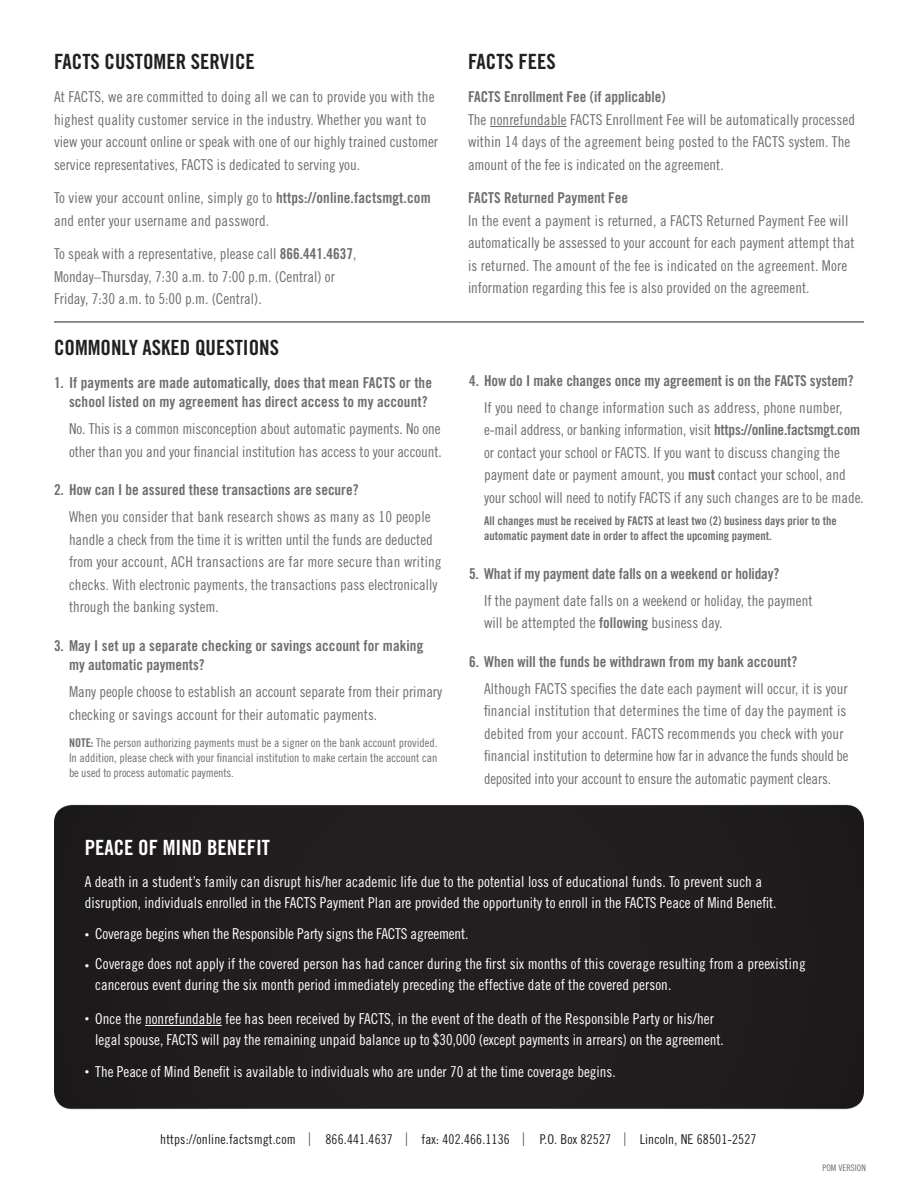
<style>
.page{position:relative;width:918px;height:1188px;background:#fff}
.page>*{position:absolute;margin:0;border:0;box-sizing:border-box;transform-origin:0 0}
.t1{font:21px "Trade Gothic LT Std Bd Cn 20";color:#231f20}
.t2{font:21px "Trade Gothic LT Std Bd Cn 20";color:#fff}
.t3{font:15px/22.5px "Trade Gothic LT Std Cn 18";color:#6c6d70}
.t4{font:15px/21px "Trade Gothic LT Std Cn 18";letter-spacing:.005em;color:#fff}
.t5{font:15px/19.5px "Trade Gothic LT Std Bd Cn 20";color:#6c6d70}
.t6{font:13.5px "Trade Gothic LT Std Cn 18";letter-spacing:.01em;color:#231f20}
.t7{font:12px/15px "Trade Gothic LT Std Cn 18";letter-spacing:-.01em;color:#6c6d70;text-align:justify}
.t8{font:12px/15px "Trade Gothic LT Std Bd Cn 20";color:#6c6d70}
.t9{font:9px "Trade Gothic LT Std Cn 18";color:#6c6d70}
.s1{font-family:"Trade Gothic LT Std Bd Cn 20"}
.s2{font-size:9px}
.s3{font-family:"Trade Gothic LT Std";font-size:18.9px}
</style>
<div class="page">
<div style="left:54px;top:805px;width:810px;height:304px;background:#221e1f;border-radius:18px"></div>
<hr style="left:145px;top:1025px;width:77px;height:1px;background:#fff">
<hr style="left:490px;top:126px;width:77px;height:1px;background:#6c6d70">
<hr style="left:54px;top:322px;width:810px;height:1px;background:#231f20">
<p class="t1" style="left:54px;top:49px;width:202px">FACTS Customer Service</p>
<p class="t3" style="left:54px;top:86px;width:386px">At FACTS, we are committed to doing all we can to provide you with the highest quality customer service in the industry. Whether you want to view your account online or speak with one of our highly trained customer service representatives, FACTS is dedicated to serving you.</p>
<p class="t3" style="left:54px;top:187px;width:378px">To view your account online, simply go to <span class="s1">https://online.factsmgt.com </span>and enter your username and password.</p>
<p class="t3" style="left:54px;top:242px;width:304px">To speak with a representative, please call <span class="s1">866.441.4637</span>,<br>Monday–Thursday, 7:30 a.m. to 7:00 p.m. (Central) or<br>Friday, 7:30 a.m. to 5:00 p.m. (Central).</p>
<p class="t1" style="left:54px;top:334px;width:225px">Commonly Asked Questions</p>
<p class="t5" style="left:69px;top:373px;width:365px;text-indent:-15px">1. If payments are made automatically, does that mean FACTS or the school listed on my agreement has direct access to my account?</p>
<p class="t3" style="left:69px;top:417px;width:374px">No. This is a common misconception about automatic payments. No one other than you and your financial institution has access to your account.</p>
<p class="t5" style="left:54px;top:480px;width:306px">2. How can I be assured these transactions are secure?</p>
<p class="t3" style="left:69px;top:505px;width:374px">When you consider that bank research shows as many as 10 people handle a check from the time it is written until the funds are deducted from your account, ACH transactions are far more secure than writing checks. With electronic payments, the transactions pass electronically through the banking system.</p>
<p class="t5" style="left:69px;top:636px;width:356px;text-indent:-15px">3. May I set up a separate checking or savings account for making my automatic payments?</p>
<p class="t3" style="left:69px;top:680px;width:375px">Many people choose to establish an account separate from their primary checking or savings account for their automatic payments.</p>
<p class="t8" style="left:69px;top:736px;width:7px">NOTE</p>
<p class="t7" style="left:69px;top:736px;width:370px;text-indent:22px"><span class="s1">:</span> The person authorizing payments must be a signer on the bank account provided.<br>In addition, please check with your financial institution to make certain the account can be used to process automatic payments.</p>
<p class="t1" style="left:468px;top:49px;width:88px">FACTS Fees</p>
<p class="t3" style="left:468px;top:86px;width:388px"><span class="s1">FACTS Enrollment Fee (if applicable)<br></span>The nonrefundable FACTS Enrollment Fee will be automatically processed within 14 days of the agreement being posted to the FACTS system. The amount of the fee is indicated on the agreement.</p>
<p class="t3" style="left:468px;top:187px;width:388px"><span class="s1">FACTS Returned Payment Fee<br></span>In the event a payment is returned, a FACTS Returned Payment Fee will automatically be assessed to your account for each payment attempt that is returned. The amount of the fee is indicated on the agreement. More information regarding this fee is also provided on the agreement.</p>
<p class="t5" style="left:469px;top:371px;width:386px">4. How do I make changes once my agreement is on the FACTS system?</p>
<p class="t3" style="left:484px;top:396px;width:381px">If you need to change information such as address, phone number, e-mail address, or banking information, visit <span class="s1">https://online.factsmgt.com </span>or contact your school or FACTS. If you want to discuss changing the payment date or payment amount, you <span class="s1">must</span> contact your school, and your school will need to notify FACTS if any such changes are to be made.</p>
<p class="t8" style="left:484px;top:513px;width:354px">All changes must be received by FACTS at least two (2) business days prior to the automatic payment date in order to affect the upcoming payment.</p>
<p class="t5" style="left:469px;top:564px;width:312px">5. What if my payment date falls on a weekend or holiday?</p>
<p class="t3" style="left:484px;top:589px;width:330px">If the payment date falls on a weekend or holiday, the payment will be attempted the <span class="s1">following</span> business day.</p>
<p class="t5" style="left:469px;top:652px;width:330px">6. When will the funds be withdrawn from my bank account?</p>
<p class="t3" style="left:484px;top:677px;width:366px">Although FACTS specifies the date each payment will occur, it is your financial institution that determines the time of day the payment is debited from your account. FACTS recommends you check with your financial institution to determine how far in advance the funds should be deposited into your account to ensure the automatic payment clears.</p>
<p class="t2" style="left:85px;top:835px;width:187px">Peace of Mind Benefit</p>
<p class="t4" style="left:85px;top:871px;width:693px">A death in a student’s family can disrupt his/her academic life due to the potential loss of educational funds. To prevent such a disruption, individuals enrolled in the FACTS Payment Plan are provided the opportunity to enroll in the FACTS Peace of Mind Benefit.</p>
<p class="t4" style="left:85px;top:923px;width:385px"><span class="s2">•</span> Coverage begins when the Responsible Party signs the FACTS agreement.</p>
<p class="t4" style="left:95px;top:953px;width:712px;text-indent:-10px"><span class="s2">•</span> Coverage does not apply if the covered person has had cancer during the first six months of this coverage resulting from a preexisting cancerous event during the six month period immediately preceding the effective date of the covered person.</p>
<p class="t4" style="left:95px;top:1008px;width:630px;text-indent:-10px"><span class="s2">•</span> Once the nonrefundable fee has been received by FACTS, in the event of the death of the Responsible Party or his/her legal spouse, FACTS will pay the remaining unpaid balance up to $30,000 (except payments in arrears) on the agreement.</p>
<p class="t4" style="left:85px;top:1061px;width:533px"><span class="s2">•</span> The Peace of Mind Benefit is available to individuals who are under 70 at the time coverage begins.</p>
<p class="t6" style="left:160px;top:1131px;width:598px">https://online.factsmgt.com <span class="s3">l</span> 866.441.4637 <span class="s3">l</span> fax: 402.466.1136 <span class="s3">l</span> P.O. Box 82527 <span class="s3">l</span> Lincoln, NE 68501-2527</p>
<p class="t9" style="left:822px;top:1162px;width:29px">POM Version</p>
</div>
